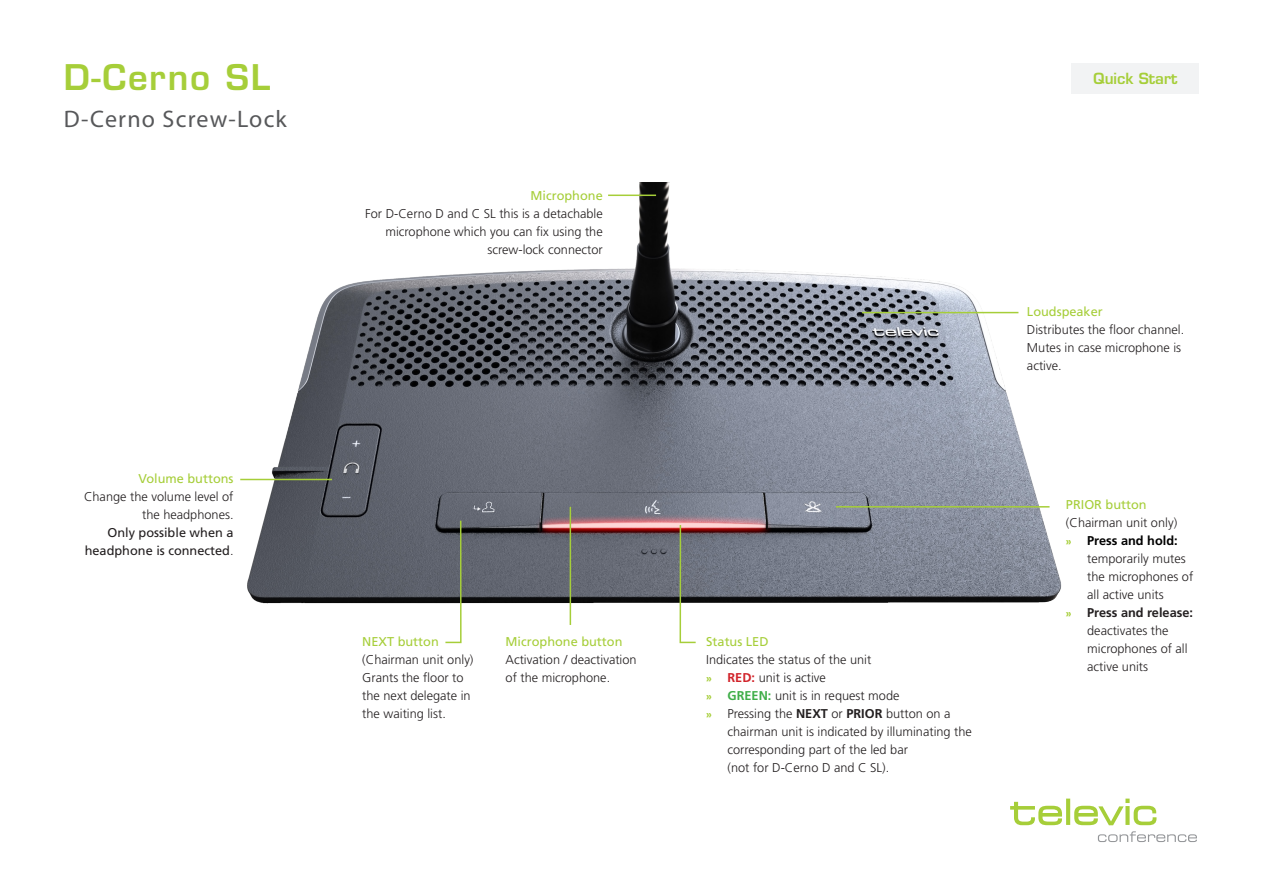
<style>
.page{position:relative;width:1263px;height:893px;background:#fff}
.page>*{position:absolute;margin:0;border:0;box-sizing:border-box;transform-origin:0 0}
.Titel_niveau_1{font:600 34.5px "Eurostile LT Std";letter-spacing:.05em;color:#a6ce39}
.Titel_niveau_2{font:24px "Myriad Pro";letter-spacing:.05em;color:#57585a}
.t1{font:600 15px "Eurostile LT Std";color:#a6ce39}
.Text_-_cell{font:300 12.75px/18px "Frutiger LT Std";color:#231f20}
.Text_-_cell-2{font:12.75px "Frutiger LT Std";color:#a6ce39}
.Text_-_cell-3{font:12.75px/18px "Frutiger LT Std";color:#231f20;text-align:right}
.s1{font-weight:300}
.s2{font-weight:700;font-size:10.5px;color:#a6ce39}
.s3{font-weight:700;color:#d1232a}
.s4{font-weight:700;color:#40ae49}
.s5{font-weight:700}
.s6{font-weight:700;color:#000}
</style>
<div class="page">
<div style="left:1071px;top:64px;width:128px;height:30px;background:#f2f3f4"></div>
<svg style="left:1098px;top:831px;width:99px;height:11px"></svg>
<svg style="left:1010px;top:799px;width:146px;height:26px"></svg>
<img style="left:240px;top:183px;width:822px;height:442px">
<hr style="left:836px;top:506px;width:213px;height:2px;background:#a6ce39">
<hr style="left:862px;top:312px;width:156px;height:1px;background:#a6ce39">
<hr style="left:608px;top:195px;width:48px;height:1px;background:#a6ce39">
<hr style="left:570px;top:507px;width:1px;height:118px;background:#a6ce39">
<svg style="left:679px;top:523px;width:18px;height:121px"></svg>
<hr style="left:240px;top:479px;width:92px;height:1px;background:#a6ce39">
<svg style="left:444px;top:519px;width:18px;height:125px"></svg>
<p class="Titel_niveau_1" style="left:64px;top:55px;width:208px">D-Cerno SL</p>
<p class="t1" style="left:1093px;top:70px;width:86px">Quick Start</p>
<p class="Titel_niveau_2" style="left:64px;top:104px;width:225px">D-Cerno Screw-Lock</p>
<p class="Text_-_cell-2" style="left:139px;top:471px;width:97px">Volume buttons</p>
<p class="Text_-_cell" style="left:84px;top:488px;width:151px;text-align:right">Change the volume level of the headphones.</p>
<p class="Text_-_cell-3" style="left:85px;top:524px;width:150px">Only possible when a headphone is connected<span class="s1">.</span></p>
<p class="Text_-_cell-2" style="left:530px;top:188px;width:74px">Microphone</p>
<p class="Text_-_cell" style="left:365px;top:205px;width:239px;text-align:right">For D-Cerno D and C SL this is a detachable microphone which you can fix using the screw-lock connector</p>
<p class="Text_-_cell-2" style="left:362px;top:634px;width:78px">NEXT button</p>
<p class="Text_-_cell" style="left:362px;top:651px;width:113px">(Chairman unit only)</p>
<p class="Text_-_cell" style="left:362px;top:669px;width:110px">Grants the floor to the next delegate in the waiting list.</p>
<p class="Text_-_cell-2" style="left:506px;top:634px;width:118px">Microphone button</p>
<p class="Text_-_cell" style="left:506px;top:651px;width:133px">Activation / deactivation of the microphone.</p>
<p class="Text_-_cell-2" style="left:706px;top:634px;width:64px">Status LED</p>
<p class="Text_-_cell" style="left:706px;top:651px;width:167px">Indicates the status of the unit</p>
<p class="Text_-_cell" style="left:706px;top:669px;width:121px"><span class="s2">»</span> <span class="s3">RED:</span> unit is active</p>
<p class="Text_-_cell" style="left:706px;top:687px;width:195px"><span class="s2">»</span> <span class="s4">GREEN:</span> unit is in request mode</p>
<p class="Text_-_cell" style="left:727px;top:705px;width:246px;text-indent:-21px"><span class="s2">»</span> Pressing the <span class="s5">NEXT</span> or <span class="s5">PRIOR</span> button on a chairman unit is indicated by illuminating the corresponding part of the led bar<br>(not for D-Cerno D and C SL).</p>
<p class="Text_-_cell-2" style="left:1027px;top:304px;width:77px">Loudspeaker</p>
<p class="Text_-_cell" style="left:1027px;top:321px;width:159px">Distributes the floor channel.<br>Mutes in case microphone is active.</p>
<p class="Text_-_cell-2" style="left:1066px;top:497px;width:82px">PRIOR button</p>
<p class="Text_-_cell" style="left:1066px;top:514px;width:113px">(Chairman unit only)</p>
<p class="Text_-_cell" style="left:1087px;top:532px;width:108px;text-indent:-21px"><span class="s2">»</span> <span class="s6">Press and hold: </span>temporarily mutes the microphones of all active units</p>
<p class="Text_-_cell" style="left:1087px;top:604px;width:107px;text-indent:-21px"><span class="s2">»</span> <span class="s5">Press and release: </span>deactivates the microphones of all active units</p>
</div>
